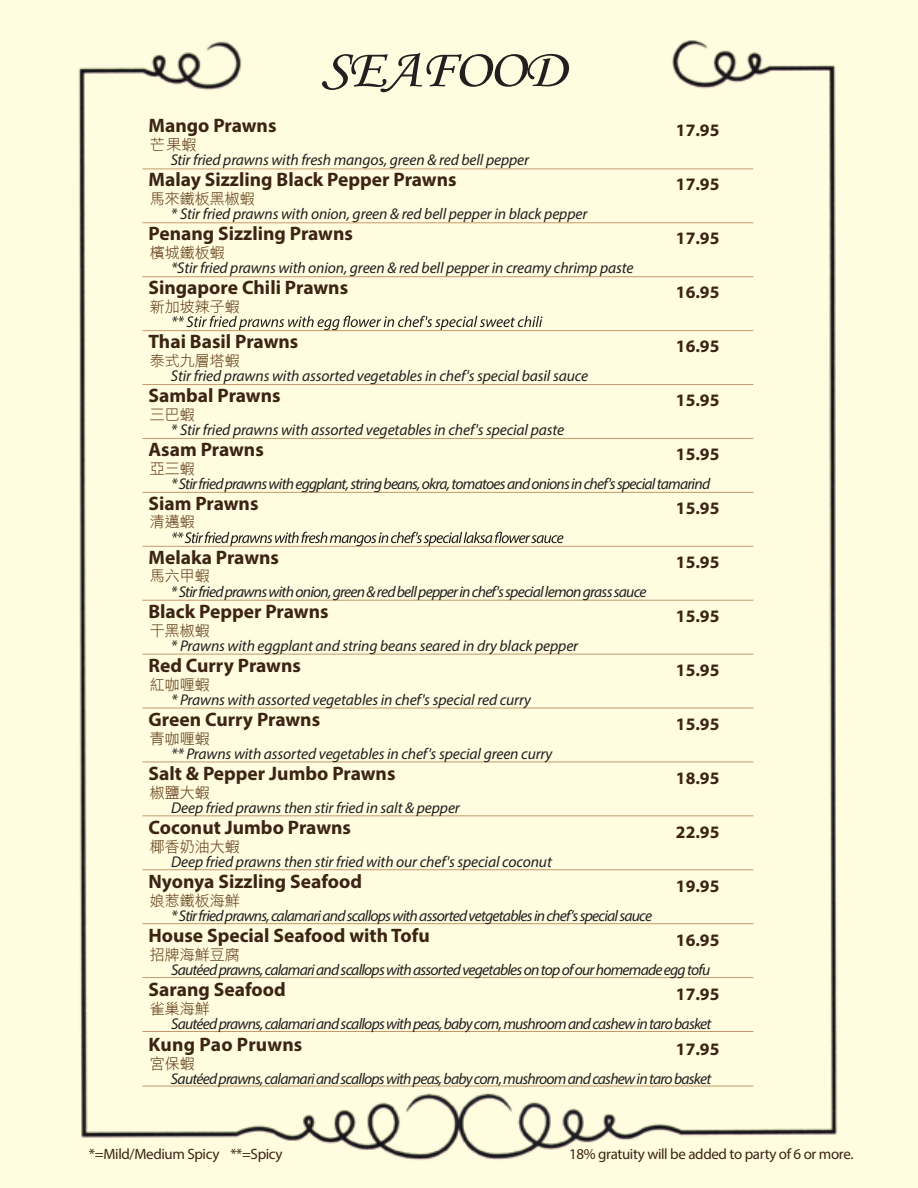
<style>
.page{position:relative;width:918px;height:1188px;background:#fffcdf}
.page>*{position:absolute;margin:0;border:0;box-sizing:border-box;transform-origin:0 0}
.t1{font:54.6px "Monotype Corsiva";letter-spacing:-.025em;color:#231f20;scale:1.11 1}
.t2{font:700 19.5px "Myriad Pro";color:#3c2415}
.t3{font:700 17.55px "Myriad Pro";color:#3c2415}
.t4{font:italic 15.6px "Myriad Pro";letter-spacing:-.015em;color:#231f20}
.t5{font:italic 15.6px "Myriad Pro";letter-spacing:-.05em;color:#231f20}
.t6{font:15px "DF Hei W3 WINP BF";color:#603913}
.t7{font:15px "Myriad Pro";letter-spacing:-.025em;color:#3c2415}
</style>
<div class="page">
<img style="left:78px;top:40px;width:760px;height:1120px">
<hr style="left:142px;top:168px;width:611px;height:1px;background:#c49a6c">
<hr style="left:142px;top:222px;width:611px;height:1px;background:#c49a6c">
<hr style="left:142px;top:276px;width:611px;height:1px;background:#c49a6c">
<hr style="left:142px;top:330px;width:611px;height:1px;background:#c49a6c">
<hr style="left:142px;top:384px;width:611px;height:1px;background:#c49a6c">
<hr style="left:142px;top:438px;width:611px;height:1px;background:#c49a6c">
<hr style="left:142px;top:492px;width:611px;height:1px;background:#c49a6c">
<hr style="left:142px;top:546px;width:611px;height:1px;background:#c49a6c">
<hr style="left:142px;top:600px;width:611px;height:1px;background:#c49a6c">
<hr style="left:142px;top:654px;width:611px;height:1px;background:#c49a6c">
<hr style="left:142px;top:708px;width:611px;height:1px;background:#c49a6c">
<hr style="left:142px;top:762px;width:611px;height:1px;background:#c49a6c">
<hr style="left:142px;top:815px;width:611px;height:1px;background:#c49a6c">
<hr style="left:142px;top:869px;width:611px;height:1px;background:#c49a6c">
<hr style="left:142px;top:923px;width:611px;height:1px;background:#c49a6c">
<hr style="left:142px;top:977px;width:611px;height:1px;background:#c49a6c">
<hr style="left:142px;top:1031px;width:611px;height:1px;background:#c49a6c">
<svg style="left:172px;top:316px;width:370px;height:14px"></svg>
<svg style="left:172px;top:532px;width:391px;height:14px"></svg>
<hr style="left:142px;top:1086px;width:611px;height:1px;background:#c49a6c">
<h1 class="t1" style="left:321px;top:36px;width:222px">SEAFOOD</h1>
<p class="t2" style="left:149px;top:113px;width:130px">Mango Prawns</p>
<p class="t2" style="left:149px;top:167px;width:310px">Malay Sizzling Black Pepper Prawns</p>
<p class="t2" style="left:149px;top:221px;width:206px">Penang Sizzling Prawns</p>
<p class="t2" style="left:149px;top:275px;width:201px">Singapore Chili Prawns</p>
<p class="t2" style="left:149px;top:329px;width:151px">Thai Basil Prawns</p>
<p class="t2" style="left:149px;top:383px;width:134px">Sambal Prawns</p>
<p class="t3" style="left:676px;top:119px;width:45px">17.95</p>
<p class="t6" style="left:150px;top:137px;width:48px">芒果蝦</p>
<p class="t6" style="left:150px;top:191px;width:106px">馬來鐵板黑椒蝦</p>
<p class="t6" style="left:150px;top:245px;width:76px">檳城鐵板蝦</p>
<p class="t6" style="left:150px;top:299px;width:91px">新加坡辣子蝦</p>
<p class="t6" style="left:150px;top:353px;width:91px">泰式九層塔蝦</p>
<p class="t6" style="left:150px;top:407px;width:46px">三巴蝦</p>
<p class="t4" style="left:171px;top:150px;width:360px">Stir fried prawns with fresh mangos, green &amp; red bell pepper</p>
<p class="t4" style="left:171px;top:204px;width:418px">* Stir fried prawns with onion, green &amp; red bell pepper in black pepper</p>
<p class="t4" style="left:171px;top:258px;width:464px">*Stir fried prawns with onion, green &amp; red bell pepper in creamy chrimp paste</p>
<p class="t3" style="left:676px;top:173px;width:45px">17.95</p>
<p class="t3" style="left:676px;top:227px;width:45px">17.95</p>
<p class="t3" style="left:676px;top:281px;width:45px">16.95</p>
<p class="t3" style="left:676px;top:335px;width:45px">16.95</p>
<p class="t4" style="left:171px;top:366px;width:419px">Stir fried prawns with assorted vegetables in chef's special basil sauce</p>
<p class="t4" style="left:171px;top:420px;width:395px">* Stir fried prawns with assorted vegetables in chef's special paste</p>
<p class="t5" style="left:171px;top:474px;width:541px">* Stir fried prawns with eggplant, string beans, okra, tomatoes and onions in chef's special tamarind</p>
<p class="t3" style="left:676px;top:389px;width:45px">15.95</p>
<p class="t2" style="left:149px;top:437px;width:117px">Asam Prawns</p>
<p class="t3" style="left:676px;top:443px;width:45px">15.95</p>
<p class="t6" style="left:150px;top:461px;width:46px">亞三蝦</p>
<p class="t6" style="left:150px;top:514px;width:46px">清邁蝦</p>
<p class="t2" style="left:149px;top:491px;width:111px">Siam Prawns</p>
<p class="t2" style="left:149px;top:545px;width:132px">Melaka Prawns</p>
<p class="t2" style="left:149px;top:599px;width:182px">Black Pepper Prawns</p>
<p class="t2" style="left:149px;top:653px;width:154px">Red Curry Prawns</p>
<p class="t2" style="left:149px;top:707px;width:173px">Green Curry Prawns</p>
<p class="t2" style="left:149px;top:761px;width:248px">Salt &amp; Pepper Jumbo Prawns</p>
<p class="t2" style="left:149px;top:815px;width:204px">Coconut Jumbo Prawns</p>
<p class="t2" style="left:149px;top:869px;width:215px">Nyonya Sizzling Seafood</p>
<p class="t2" style="left:149px;top:923px;width:283px">House Special Seafood with Tofu</p>
<p class="t2" style="left:149px;top:977px;width:139px">Sarang Seafood</p>
<p class="t3" style="left:676px;top:497px;width:45px">15.95</p>
<p class="t3" style="left:676px;top:551px;width:45px">15.95</p>
<p class="t6" style="left:150px;top:568px;width:61px">馬六甲蝦</p>
<p class="t5" style="left:171px;top:582px;width:477px">* Stir fried prawns with onion, green &amp; redbell pepper in chef's special lemon grass sauce</p>
<p class="t4" style="left:171px;top:636px;width:409px">* Prawns with eggplant and string beans seared in dry black pepper</p>
<p class="t4" style="left:171px;top:690px;width:362px">* Prawns with assorted vegetables in chef's special red curry</p>
<p class="t4" style="left:171px;top:744px;width:383px">** Prawns with assorted vegetables in chef's special green curry</p>
<p class="t4" style="left:171px;top:798px;width:290px">Deep fried prawns then stir fried in salt &amp; pepper</p>
<p class="t4" style="left:171px;top:852px;width:382px">Deep fried prawns then stir fried with our chef's special coconut</p>
<p class="t5" style="left:171px;top:906px;width:482px">* Stir fried prawns,calamari and scallops with assorted vetgetables in chef's special sauce</p>
<p class="t5" style="left:171px;top:960px;width:541px">Sautéed prawns,calamari and scallops with assorted vegetables ontop of our homemade egg tofu</p>
<p class="t5" style="left:171px;top:1014px;width:542px">Sautéed prawns,calamari and scallops with peas, baby corn,mushroom andcashew in taro basket</p>
<p class="t3" style="left:676px;top:605px;width:45px">15.95</p>
<p class="t6" style="left:150px;top:623px;width:61px">干黑椒蝦</p>
<p class="t6" style="left:150px;top:677px;width:61px">紅咖喱蝦</p>
<p class="t6" style="left:150px;top:731px;width:61px">青咖喱蝦</p>
<p class="t6" style="left:150px;top:785px;width:61px">椒鹽大蝦</p>
<p class="t6" style="left:150px;top:839px;width:91px">椰香奶油大蝦</p>
<p class="t6" style="left:150px;top:893px;width:91px">娘惹鐵板海鮮</p>
<p class="t6" style="left:150px;top:947px;width:91px">招牌海鮮豆腐</p>
<p class="t6" style="left:150px;top:1001px;width:61px">雀巢海鮮</p>
<p class="t2" style="left:149px;top:1031px;width:155px">Kung Pao Pruwns</p>
<p class="t5" style="left:171px;top:1069px;width:542px">Sautéed prawns,calamari and scallops with peas, baby corn,mushroom andcashew in taro basket</p>
<p class="t3" style="left:676px;top:659px;width:45px">15.95</p>
<p class="t3" style="left:676px;top:713px;width:45px">15.95</p>
<p class="t3" style="left:676px;top:767px;width:45px">18.95</p>
<p class="t3" style="left:676px;top:821px;width:45px">22.95</p>
<p class="t3" style="left:676px;top:875px;width:45px">19.95</p>
<p class="t3" style="left:676px;top:929px;width:45px">16.95</p>
<p class="t3" style="left:676px;top:983px;width:45px">17.95</p>
<p class="t3" style="left:676px;top:1037px;width:45px">17.95</p>
<p class="t6" style="left:150px;top:1056px;width:46px">宮保蝦</p>
<p class="t7" style="left:89px;top:1145px;width:195px">*=Mild/Medium Spicy **=Spicy</p>
<p class="t7" style="left:569px;top:1145px;width:286px">18% gratuity will be added to party of 6 or more.</p>
</div>
